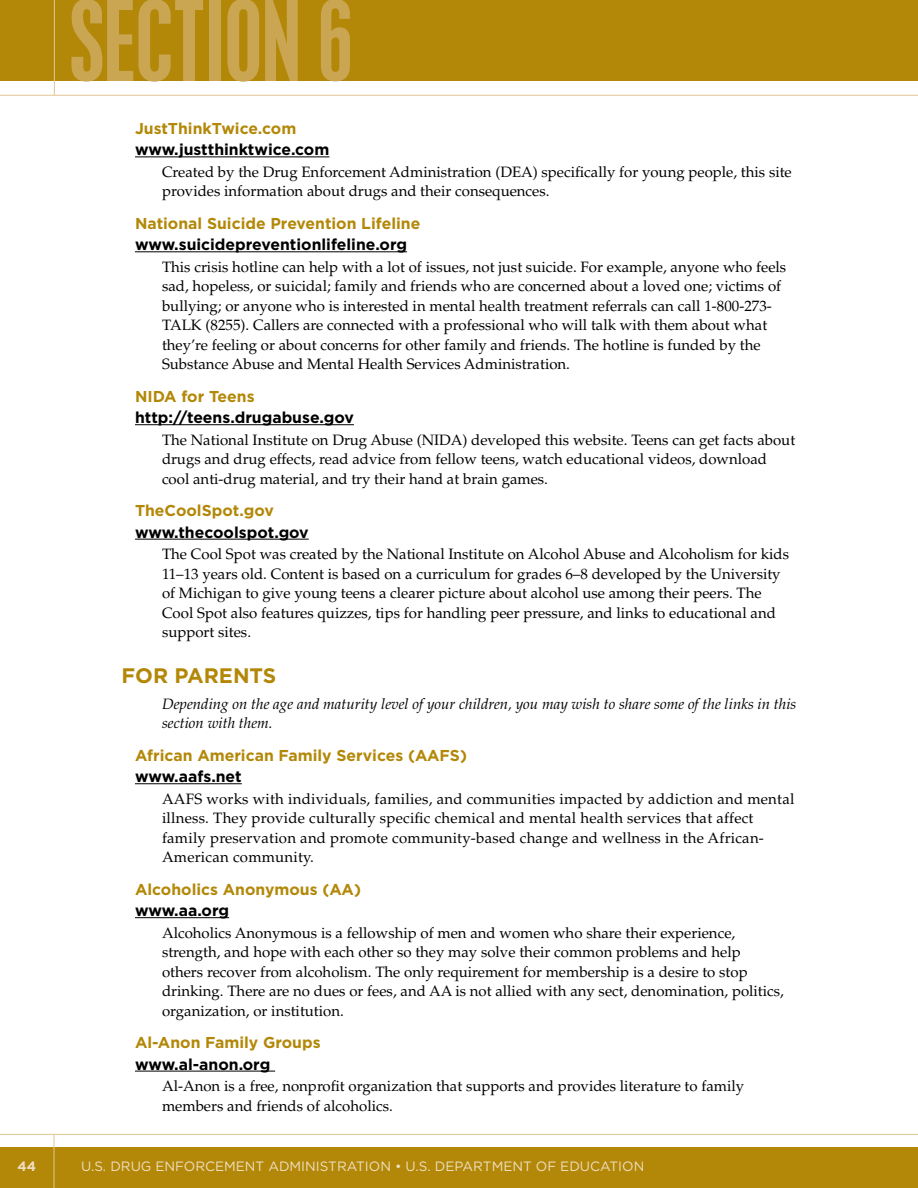
<style>
.page{position:relative;width:918px;height:1188px;background:#fff}
.page>*{position:absolute;margin:0;border:0;box-sizing:border-box;transform-origin:0 0}
.t1{font:condensed 99px "Placard";color:#caa653}
.t2{font:700 21px "Gotham";color:#b38808}
.t3{font:700 15.75px "Gotham";color:#b38808}
.t4{font:700 15.75px "Gotham";color:#000}
.t5{font:15px/19.5px "Palatino";color:#000}
.t6{font:italic 15px/19.5px "Palatino";color:#000}
.t7{font:13.5px "Gotham";color:#efdfc2}
.t8{font:700 13.5px "Gotham";color:#efdfc2}
</style>
<div class="page">
<hr style="left:0;top:95px;width:918px;height:1px;background:#e0c793">
<div style="left:0;top:0;width:918px;height:81px;background:#b38808"></div>
<hr style="left:54px;top:0;width:1px;height:95px;background:#e0c793">
<div style="left:0;top:1148px;width:918px;height:40px;background:#b38808"></div>
<hr style="left:0;top:1134px;width:918px;height:1px;background:#e0c793">
<hr style="left:54px;top:1134px;width:1px;height:54px;background:#e0c793">
<hr style="left:135px;top:156px;width:194px;height:1px;background:#000">
<hr style="left:135px;top:251px;width:272px;height:1px;background:#000">
<hr style="left:135px;top:424px;width:219px;height:1px;background:#000">
<hr style="left:135px;top:539px;width:174px;height:1px;background:#000">
<hr style="left:135px;top:783px;width:107px;height:1px;background:#000">
<hr style="left:135px;top:917px;width:94px;height:1px;background:#000">
<hr style="left:135px;top:1071px;width:140px;height:1px;background:#000">
<h1 class="t1" style="left:69px;top:-20px;width:285px">SECTION 6</h1>
<p class="t3" style="left:135px;top:118px;width:163px">JustThinkTwice.com</p>
<p class="t4" style="left:135px;top:139px;width:196px">www.justthinktwice.com</p>
<p class="t5" style="left:162px;top:162px;width:631px">Created by the Drug Enforcement Administration (DEA) specifically for young people, this site provides information about drugs and their consequences.</p>
<p class="t3" style="left:135px;top:213px;width:287px">National Suicide Prevention Lifeline</p>
<p class="t4" style="left:135px;top:234px;width:274px">www.suicidepreventionlifeline.org</p>
<p class="t5" style="left:162px;top:257px;width:626px">This crisis hotline can help with a lot of issues, not just suicide. For example, anyone who feels sad, hopeless, or suicidal; family and friends who are concerned about a loved one; victims of bullying; or anyone who is interested in mental health treatment referrals can call 1-800-273- TALK (8255). Callers are connected with a professional who will talk with them about what they’re feeling or about concerns for other family and friends. The hotline is funded by the Substance Abuse and Mental Health Services Administration.</p>
<p class="t3" style="left:135px;top:386px;width:121px">NI DA for Teens</p>
<p class="t4" style="left:135px;top:407px;width:220px">http://teens.drugabuse.gov</p>
<p class="t5" style="left:162px;top:430px;width:635px">The National Institute on Drug Abuse (NIDA) developed this website. Teens can get facts about drugs and drug effects, read advice from fellow teens, watch educational videos, download cool anti-drug material, and try their hand at brain games.</p>
<p class="t3" style="left:135px;top:500px;width:140px">TheCoolSpot.gov</p>
<p class="t4" style="left:135px;top:522px;width:175px">www.thecoolspot.gov</p>
<p class="t5" style="left:162px;top:545px;width:629px">The Cool Spot was created by the National Institute on Alcohol Abuse and Alcoholism for kids 11–13 years old. Content is based on a curriculum for grades 6–8 developed by the University of Michigan to give young teens a clearer picture about alcohol use among their peers. The Cool Spot also features quizzes, tips for handling peer pressure, and links to educational and support sites.</p>
<h2 class="t2" style="left:122px;top:661px;width:142px">For Parents</h2>
<p class="t6" style="left:162px;top:694px;width:636px">Depending on the age and maturity level of your children, you may wish to share some of the links in this section with them.</p>
<p class="t3" style="left:135px;top:745px;width:334px">African American Family Services (AAFS)</p>
<p class="t4" style="left:135px;top:766px;width:108px">www.aafs.net</p>
<p class="t5" style="left:162px;top:789px;width:634px">AAFS works with individuals, families, and communities impacted by addiction and mental illness. They provide culturally specific chemical and mental health services that affect family preservation and promote community-based change and wellness in the African-American community.</p>
<p class="t3" style="left:135px;top:879px;width:228px">Alcoholics Anonymous (AA)</p>
<p class="t4" style="left:135px;top:900px;width:96px">www.aa.org</p>
<p class="t5" style="left:162px;top:923px;width:624px">Alcoholics Anonymous is a fellowship of men and women who share their experience, strength, and hope with each other so they may solve their common problems and help others recover from alcoholism. The only requirement for membership is a desire to stop drinking. There are no dues or fees, and AA is not allied with any sect, denomination, politics, organization, or institution.</p>
<p class="t3" style="left:135px;top:1032px;width:187px">Al-Anon Family Groups</p>
<p class="t4" style="left:135px;top:1054px;width:137px">www.al-anon.org</p>
<p class="t5" style="left:162px;top:1077px;width:584px">Al-Anon is a free, nonprofit organization that supports and provides literature to family members and friends of alcoholics.</p>
<p class="t8" style="left:18px;top:1157px;width:20px">44</p>
<p class="t7" style="left:81px;top:1157px;width:565px">U.S. DRUG ENFORCEMENT ADMINISTRATION • U.S. DEPARTMENT OF EDUCATION</p>
</div>
